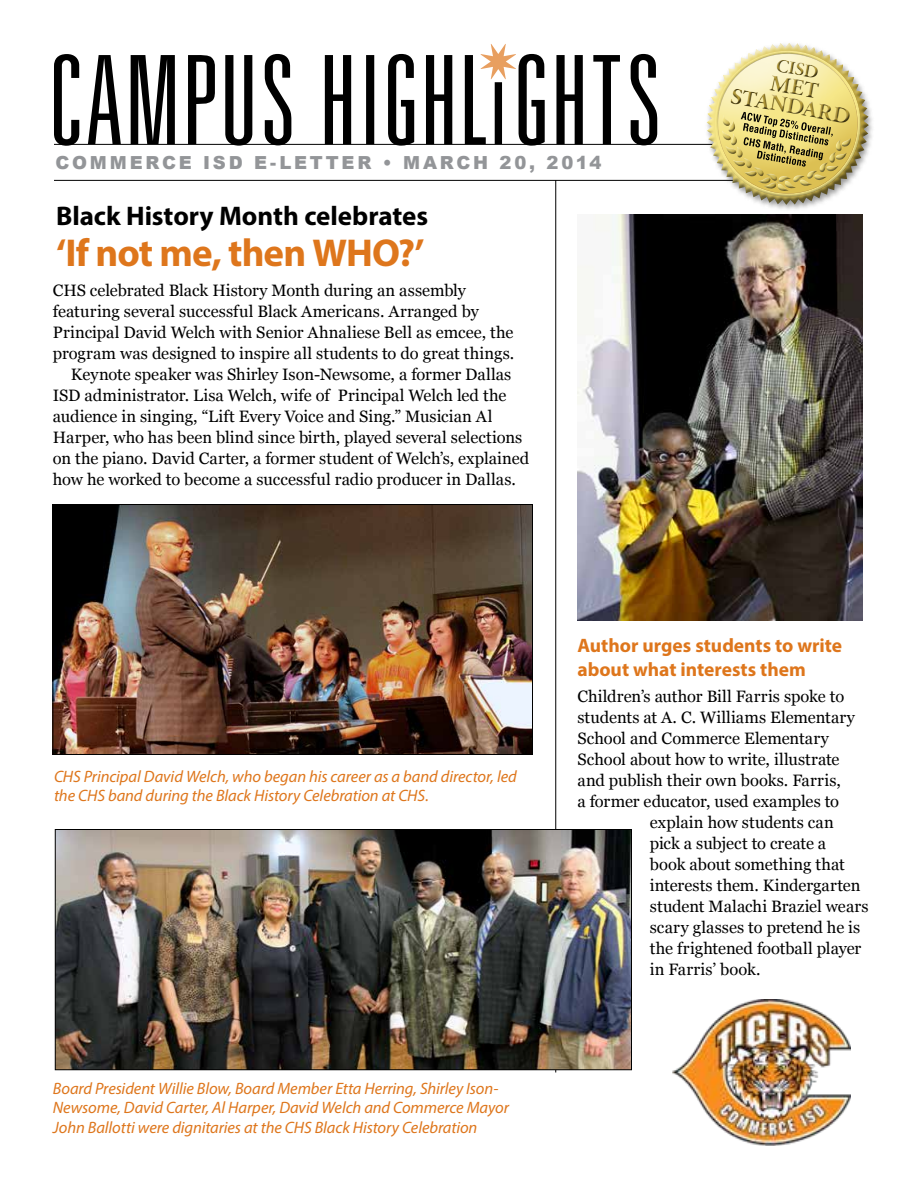
<style>
.page{position:relative;width:918px;height:1188px;background:#fff}
.page>*{position:absolute;margin:0;border:0;box-sizing:border-box;transform-origin:0 0}
.t1{font:700 39px "Myriad Pro";letter-spacing:-.025em;color:#de761c}
.t2{font:700 27px "Myriad Pro";letter-spacing:-.005em;color:#000}
.t3{font:700 22.65px/19.5px "Adobe Garamond Pro";color:#b59b38;text-align:center}
.t4{font:700 19.5px/24px "Myriad Pro";color:#de761c}
.t5{font:700 18.75px "Adobe Garamond Pro";color:#b59b38}
.t6{font:900 18px "Arial";letter-spacing:.155em;color:#939598}
.t7{font:16.5px "Georgia";color:#000}
.t8{font:italic 16.5px/19.5px "Myriad Pro";letter-spacing:-.005em;color:#de761c}
</style>
<div class="page">
<hr style="left:555px;top:180px;width:1px;height:892px;background:#000">
<svg style="left:54px;top:54px;width:603px;height:92px"></svg>
<hr style="left:54px;top:180px;width:733px;height:1px;background:#000">
<hr style="left:54px;top:144px;width:719px;height:1px;background:#000">
<svg style="left:481px;top:44px;width:35px;height:35px"></svg>
<svg style="left:693px;top:43px;width:180px;height:172px"></svg>
<img style="left:672px;top:1000px;width:179px;height:145px">
<img style="left:54px;top:506px;width:477px;height:247px">
<div style="left:52px;top:504px;width:481px;height:251px;border:1px solid #000"></div>
<img style="left:578px;top:215px;width:285px;height:405px">
<img style="left:57px;top:831px;width:573px;height:237px">
<div style="left:55px;top:829px;width:577px;height:241px;border:1px solid #000"></div>
<p class="t6" style="left:56px;top:149px;width:548px">COMMERCE ISD E-LETTER • MARCH 20, 2014</p>
<h2 class="t2" style="left:56px;top:199px;width:374px">Black History Month celebrates</h2>
<h1 class="t1" style="left:56px;top:227px;width:370px">‘If not me, then WHO?’</h1>
<p class="t7" style="left:53px;top:280px;width:415px">CHS celebrated Black History Month during an assembly</p>
<p class="t7" style="left:53px;top:301px;width:428px">featuring several successful Black Americans. Arranged by</p>
<p class="t7" style="left:53px;top:322px;width:462px">Principal David Welch with Senior Ahnaliese Bell as emcee, the</p>
<p class="t7" style="left:53px;top:343px;width:463px">program was designed to inspire all students to do great things.</p>
<p class="t7" style="left:71px;top:364px;width:442px">Keynote speaker was Shirley Ison-Newsome, a former Dallas</p>
<p class="t7" style="left:53px;top:385px;width:455px">ISD administrator. Lisa Welch, wife of Principal Welch led the</p>
<p class="t7" style="left:53px;top:406px;width:441px">audience in singing, “Lift Every Voice and Sing.” Musician Al</p>
<p class="t7" style="left:53px;top:427px;width:471px">Harper, who has been blind since birth, played several selections</p>
<p class="t7" style="left:53px;top:448px;width:478px">on the piano. David Carter, a former student of Welch’s, explained</p>
<p class="t7" style="left:53px;top:469px;width:464px">how he worked to become a successful radio producer in Dallas.</p>
<p class="t5" style="left:778px;top:54px;width:44px;rotate:10deg">CISD</p>
<h3 class="t3" style="left:736px;top:67px;width:123px;rotate:10deg">MET<br>STANDARD</h3>
<p class="t8" style="left:54px;top:766px;width:464px">CHS Principal David Welch, who began his career as a band director, led the CHS band during the Black History Celebration at CHS.</p>
<p class="t8" style="left:53px;top:1078px;width:458px">Board President Willie Blow, Board Member Etta Herring, Shirley Ison-<br>Newsome, David Carter, Al Harper, David Welch and Commerce Mayor<br>John Ballotti were dignitaries at the CHS Black History Celebration</p>
<p class="t4" style="left:578px;top:633px;width:266px">Author urges students to write about what interests them</p>
<p class="t7" style="left:578px;top:686px;width:268px">Children’s author Bill Farris spoke to</p>
<p class="t7" style="left:578px;top:707px;width:279px">students at A. C. Williams Elementary</p>
<p class="t7" style="left:578px;top:728px;width:253px">School and Commerce Elementary</p>
<p class="t7" style="left:578px;top:749px;width:264px">School about how to write, illustrate</p>
<p class="t7" style="left:578px;top:770px;width:265px">and publish their own books. Farris,</p>
<p class="t7" style="left:578px;top:791px;width:263px">a former educator, used examples to</p>
<p class="t7" style="left:650px;top:812px;width:186px">explain how students can</p>
<p class="t7" style="left:650px;top:833px;width:178px">pick a subject to create a</p>
<p class="t7" style="left:650px;top:854px;width:196px">book about something that</p>
<p class="t7" style="left:650px;top:875px;width:212px">interests them. Kindergarten</p>
<p class="t7" style="left:650px;top:896px;width:220px">student Malachi Braziel wears</p>
<p class="t7" style="left:650px;top:917px;width:212px">scary glasses to pretend he is</p>
<p class="t7" style="left:650px;top:938px;width:213px">the frightened football player</p>
<p class="t7" style="left:650px;top:959px;width:112px">in Farris’ book.</p>
</div>
